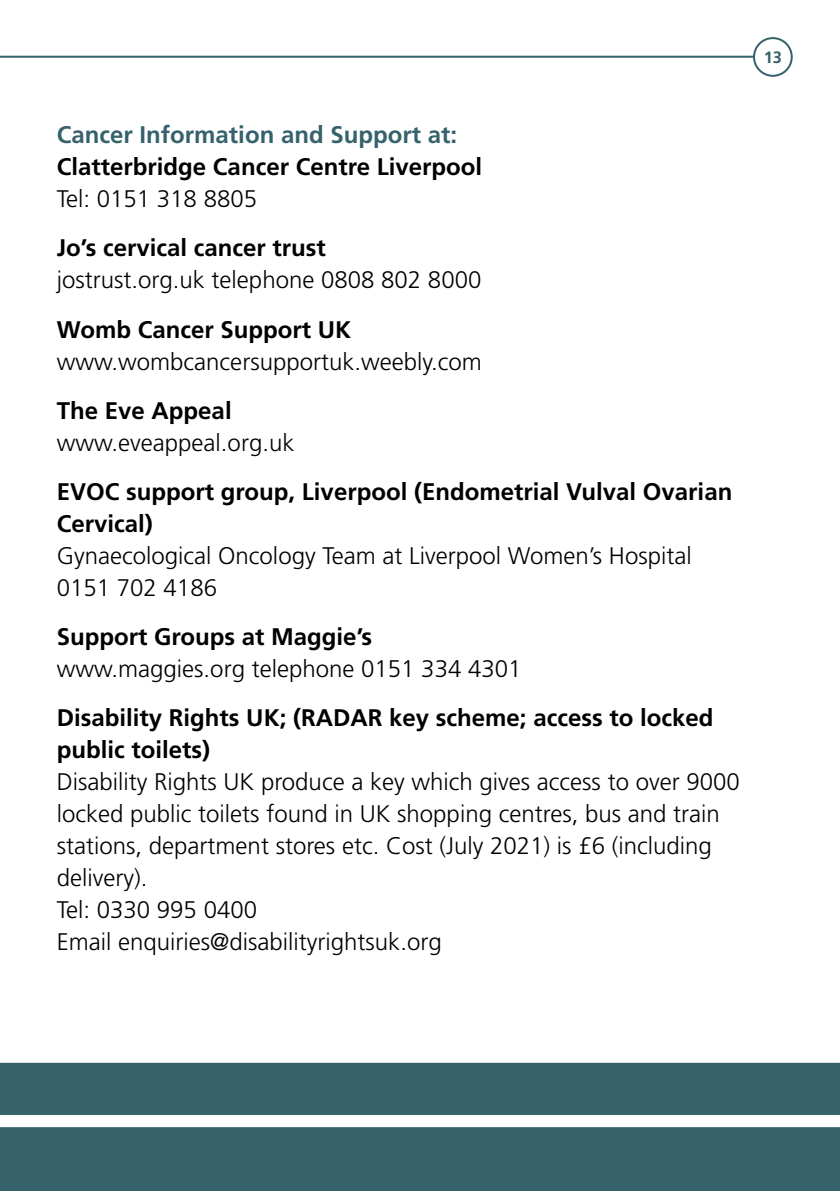
<style>
.page{position:relative;width:840px;height:1191px;background:#fff}
.page>*{position:absolute;margin:0;border:0;box-sizing:border-box;transform-origin:0 0}
.t1{font:300 24px/32px "Frutiger";color:#000}
.t2{font:700 24px/32px "Frutiger";color:#000}
.t3{font:700 24px "Frutiger";color:#35626b}
.t4{font:700 16.4px "Frutiger";color:#35626b}
</style>
<div class="page">
<div style="left:0;top:1062px;width:839px;height:129px;background:#35626b"></div>
<hr style="left:0;top:56px;width:791px;height:2px;background:#35626b">
<div style="left:753px;top:38px;width:38px;height:38px;background:#fff;border-radius:50%"></div>
<div style="left:752px;top:37px;width:40px;height:40px;border:2px solid #35626b;border-radius:50%"></div>
<svg style="left:0;top:1115px;width:839px;height:12px"></svg>
<p class="t3" style="left:57px;top:121px;width:402px">Cancer Information and Support at:</p>
<p class="t2" style="left:57px;top:151px;width:427px">Clatterbridge Cancer Centre Liverpool</p>
<p class="t1" style="left:57px;top:183px;width:202px">Tel: 0151 318 8805</p>
<p class="t2" style="left:57px;top:232px;width:270px">Jo’s cervical cancer trust</p>
<p class="t1" style="left:57px;top:264px;width:426px">jostrust.org.uk telephone 0808 802 8000</p>
<p class="t2" style="left:57px;top:313px;width:296px">Womb Cancer Support UK</p>
<p class="t1" style="left:57px;top:345px;width:426px">www.wombcancersupportuk.weebly.com</p>
<p class="t2" style="left:57px;top:394px;width:176px">The Eve Appeal</p>
<p class="t1" style="left:57px;top:426px;width:239px">www.eveappeal.org.uk</p>
<p class="t2" style="left:57px;top:475px;width:676px">EVOC support group, Liverpool (Endometrial Vulval Ovarian<br>Cervical)</p>
<p class="t1" style="left:57px;top:539px;width:636px">Gynaecological Oncology Team at Liverpool Women’s Hospital<br>0151 702 4186</p>
<p class="t2" style="left:57px;top:620px;width:317px">Support Groups at Maggie’s</p>
<p class="t1" style="left:57px;top:652px;width:466px">www.maggies.org telephone 0151 334 4301</p>
<p class="t2" style="left:57px;top:701px;width:658px">Disability Rights UK; (RADAR key scheme; access to locked public toilets)</p>
<p class="t1" style="left:57px;top:765px;width:684px">Disability Rights UK produce a key which gives access to over 9000 locked public toilets found in UK shopping centres, bus and train stations, department stores etc. Cost (July 2021) is £6 (including delivery).<br>Tel: 0330 995 0400<br>Email enquiries@disabilityrightsuk.org</p>
<p class="t4" style="left:763px;top:48px;width:20px">13</p>
</div>
